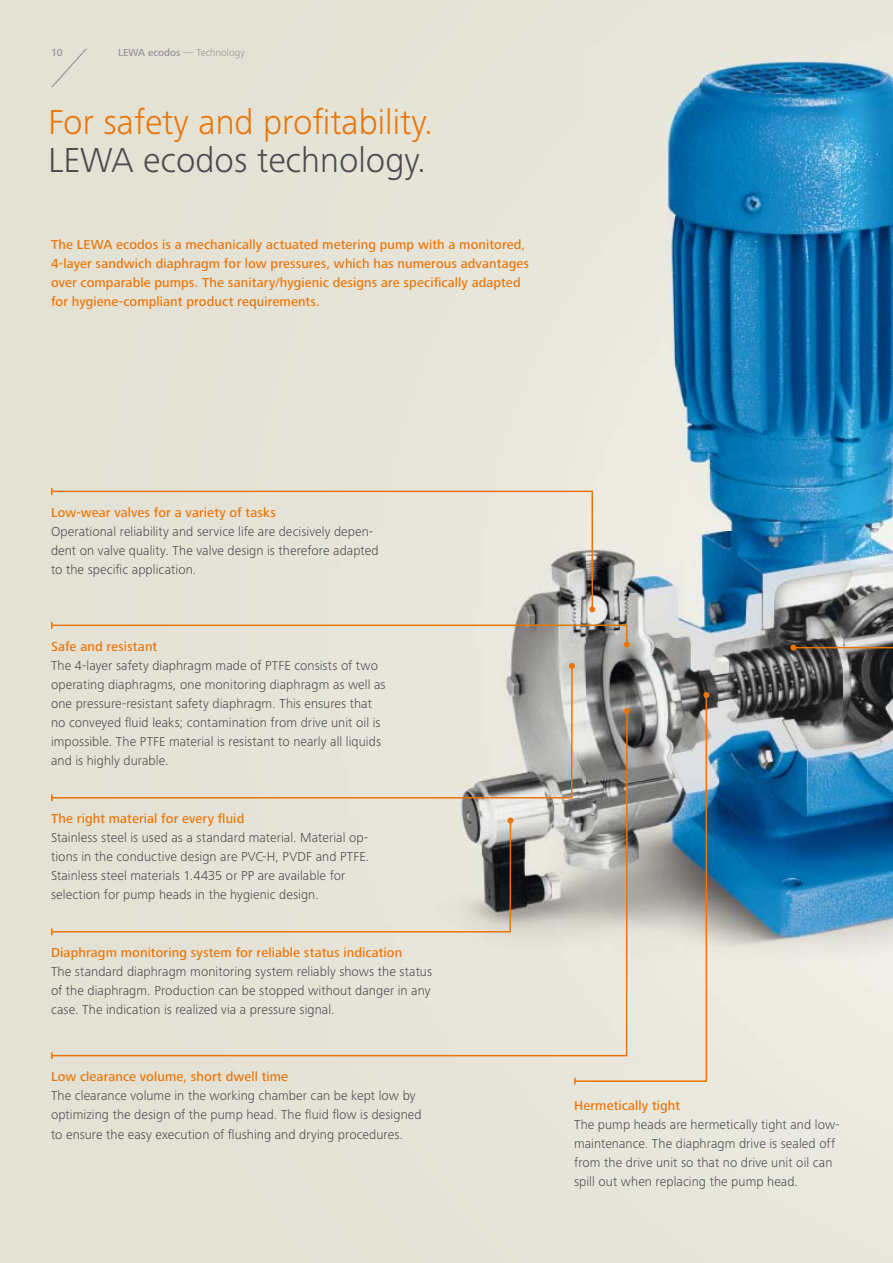
<style>
.page{position:relative;width:893px;height:1263px;background:#e4e2d6}
.page>*{position:absolute;margin:0;border:0;box-sizing:border-box;transform-origin:0 0}
.t1{font:300 36px "Frutiger Next LTW1 G";color:#ec7405}
.t2{font:300 36px "Frutiger Next LTW1 G";color:#4b4b4d}
.t3{font:300 13.5px/19.2px "Frutiger Next LTW1 G";letter-spacing:.005em;color:#4b4b4d}
.t4{font:500 13.5px/19.2px "Frutiger Next LTW1 G";letter-spacing:.01em;color:#ec7405}
.t5{font:300 10.5px "Frutiger Next LTW1 G";color:#929395}
.t6{font:500 10.5px "Frutiger Next LTW1 G";color:#929395}
.s1{font-weight:500}
</style>
<div class="page">
<img style="left:332px;top:0;width:561px;height:1064px">
<div style="left:49px;top:47px;width:40px;height:42px;background:#e4e2d5"></div>
<svg style="left:50px;top:664px;width:523px;height:45px;background:#dedcd1"></svg>
<svg style="left:569px;top:663px;width:6px;height:6px"></svg>
<svg style="left:50px;top:709px;width:523px;height:348px;background:#dedbce"></svg>
<svg style="left:51px;top:1052px;width:2px;height:7px"></svg>
<svg style="left:50px;top:490px;width:544px;height:121px;background:#e2dfd3"></svg>
<svg style="left:589px;top:606px;width:6px;height:6px"></svg>
<svg style="left:51px;top:488px;width:2px;height:7px"></svg>
<svg style="left:50px;top:622px;width:580px;height:26px;background:#d7cebe"></svg>
<img style="left:790px;top:423px;width:103px;height:228px">
<svg style="left:573px;top:694px;width:135px;height:389px;background:#b9b8b2"></svg>
<svg style="left:703px;top:692px;width:6px;height:6px"></svg>
<svg style="left:574px;top:1078px;width:2px;height:6px"></svg>
<p class="t6" style="left:51px;top:47px;width:13px">10</p>
<p class="t5" style="left:118px;top:47px;width:128px"><span class="s1">LEWA ecodos</span> — Technology</p>
<h1 class="t1" style="left:48px;top:101px;width:387px">For safety and profitability.</h1>
<h1 class="t2" style="left:48px;top:140px;width:380px">LEWA ecodos technology.</h1>
<p class="t4" style="left:51px;top:235px;width:480px">The LEWA ecodos is a mechanically actuated metering pump with a monitored, 4-layer sandwich diaphragm for low pressures, which has numerous advantages over comparable pumps. The sanitary/hygienic designs are specifically adapted for hygiene-compliant product requirements.</p>
<p class="t4" style="left:51px;top:503px;width:227px">Low-wear valves for a variety of tasks</p>
<p class="t3" style="left:51px;top:522px;width:329px">Operational reliability and service life are decisively depen&shy;dent on valve quality. The valve design is therefore adapted to the specific application.</p>
<p class="t4" style="left:51px;top:637px;width:108px">Safe and resistant</p>
<p class="t3" style="left:51px;top:656px;width:336px">The 4-layer safety diaphragm made of PTFE consists of two operating diaphragms, one monitoring diaphragm as well as one pressure-resistant safety diaphragm. This ensures that no conveyed fluid leaks; contamination from drive unit oil is impossible. The PTFE material is resistant to nearly all liquids and is highly durable.</p>
<p class="t4" style="left:51px;top:809px;width:195px">The right material for every fluid</p>
<p class="t3" style="left:51px;top:828px;width:320px">Stainless steel is used as a standard material. Material op&shy;tions in the conductive design are PVC-H, PVDF and PTFE.<br>Stainless steel materials 1.4435 or PP are available for selection for pump heads in the hygienic design.</p>
<p class="t4" style="left:51px;top:943px;width:353px">Diaphragm monitoring system for reliable status indication</p>
<p class="t3" style="left:51px;top:962px;width:383px;text-align:justify">The standard diaphragm monitoring system reliably shows the status of the diaphragm. Production can be stopped without danger in any case. The indication is realized via a pressure signal.</p>
<p class="t4" style="left:51px;top:1067px;width:239px">Low clearance volume, short dwell time</p>
<p class="t3" style="left:51px;top:1086px;width:372px">The clearance volume in the working chamber can be kept low by optimizing the design of the pump head. The fluid flow is designed to ensure the easy execution of flushing and drying procedures.</p>
<p class="t4" style="left:574px;top:1096px;width:108px">Hermetically tight</p>
<p class="t3" style="left:574px;top:1115px;width:267px">The pump heads are hermetically tight and low&shy;maintenance. The diaphragm drive is sealed off from the drive unit so that no drive unit oil can spill out when replacing the pump head.</p>
</div>
